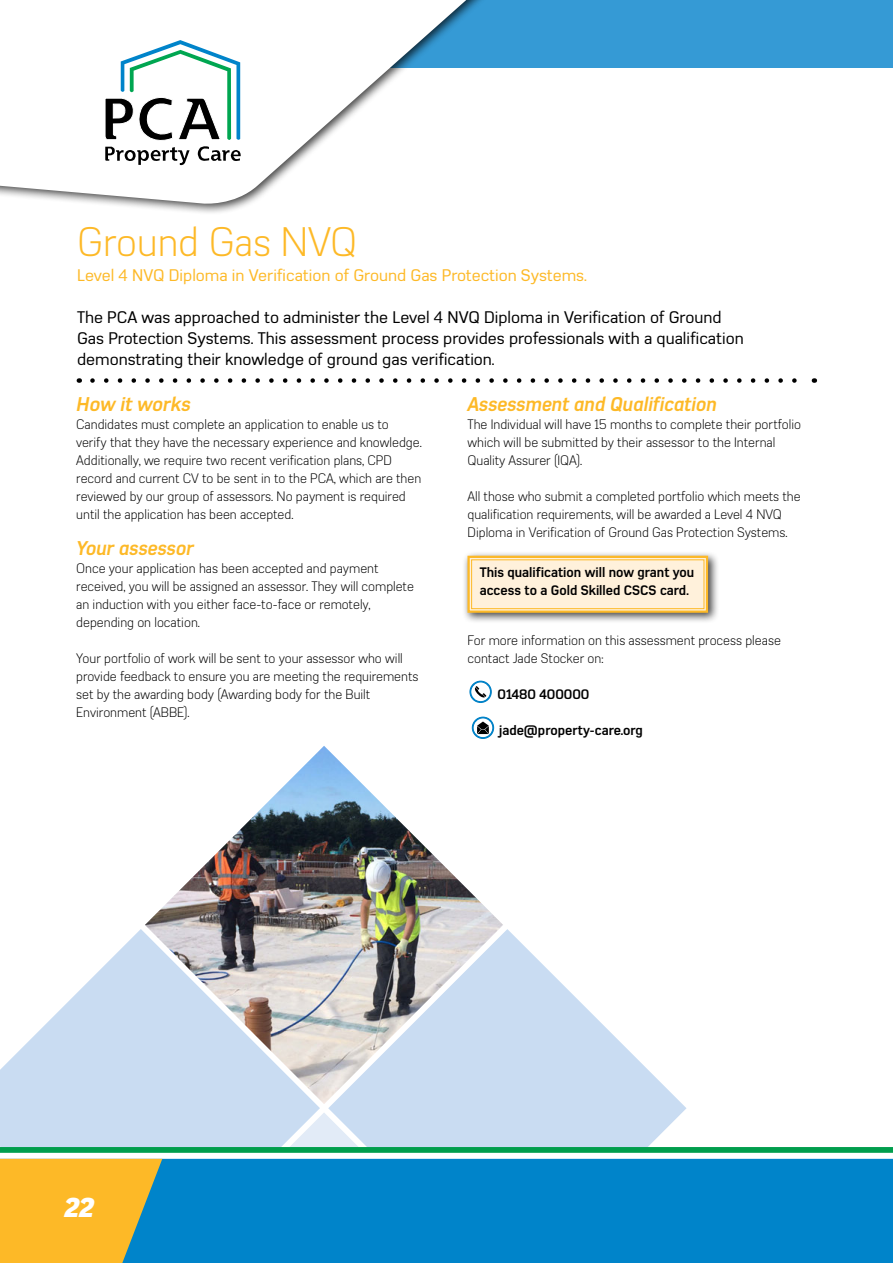
<style>
.page{position:relative;width:893px;height:1263px;background:#fff}
.page>*{position:absolute;margin:0;border:0;box-sizing:border-box;transform-origin:0 0}
.t1{font:300 40.5px "Azbuka";color:#fdb927}
.t2{font:italic 900 33px "Azbuka";color:#fff}
.t3{font:italic 700 19.5px "Azbuka";color:#fdb927}
.t4{font:16.5px/21px "Azbuka";color:#000;scale:1.04 1}
.t5{font:16.5px "Azbuka";color:#fdb927;scale:1.04 1}
.t6{font:300 13.5px/18px "Azbuka";color:#000}
.t7{font:700 13.5px/18px "Azbuka";color:#000}
.s1{font-size:27px}
</style>
<div class="page">
<svg style="left:470px;top:680px;width:22px;height:23px"></svg>
<svg style="left:472px;top:716px;width:22px;height:23px"></svg>
<svg style="left:92px;top:378px;width:705px;height:5px"></svg>
<svg style="left:0;top:929px;width:320px;height:218px;fill:#c9dcf2"></svg>
<svg style="left:161px;top:1112px;width:167px;height:35px;fill:#c9dcf2"></svg>
<svg style="left:328px;top:929px;width:359px;height:218px;fill:#c9dcf2"></svg>
<img style="left:145px;top:746px;width:358px;height:358px">
<div style="left:0;top:1154px;width:893px;height:109px;background:#0084ca"></div>
<div style="left:0;top:1147px;width:893px;height:6px;background:#009e4d"></div>
<div style="left:0;top:1153px;width:893px;height:6px;background:#fff"></div>
<div style="left:11px;top:0;width:882px;height:67px;background:#359ad5"></div>
<div style="left:0;top:0;width:526px;height:216px;background:#000;opacity:.75"></div>
<svg style="left:0;top:0;width:529px;height:206px"></svg>
<svg style="left:104px;top:40px;width:137px;height:126px"></svg>
<div style="left:463px;top:551px;width:257px;height:73px;background:#000;opacity:.75"></div>
<svg style="left:466px;top:555px;width:243px;height:59px"></svg>
<div style="left:471px;top:559px;width:233px;height:50px;border:1px solid #fdb927"></div>
<svg style="left:0;top:1159px;width:162px;height:104px"></svg>
<h1 class="t1" style="left:77px;top:218px;width:281px">Ground Gas NVQ</h1>
<p class="t5" style="left:77px;top:266px;width:492px">Level 4 NVQ Diploma in Verification of Ground Gas Protection Systems.</p>
<p class="t4" style="left:77px;top:307px;width:643px">The PCA was approached to administer the Level 4 NVQ Diploma in Verification of Ground<br>Gas Protection Systems. This assessment process provides professionals with a qualification demonstrating their knowledge of ground gas verification.</p>
<h3 class="t3" style="left:76px;top:393px;width:116px">How it works</h3>
<p class="t6" style="left:76px;top:416px;width:347px">Candidates must complete an application to enable us to verify that they have the necessary experience and knowledge.<br>Additionally, we require two recent verification plans, CPD record and current CV to be sent in to the PCA, which are then reviewed by our group of assessors. No payment is required until the application has been accepted.</p>
<h3 class="t3" style="left:76px;top:537px;width:119px">Your assessor</h3>
<p class="t6" style="left:76px;top:560px;width:339px">Once your application has been accepted and payment received, you will be assigned an assessor. They will complete an induction with you either face-to-face or remotely, depending on location.</p>
<p class="t6" style="left:76px;top:650px;width:344px">Your portfolio of work will be sent to your assessor who will provide feedback to ensure you are meeting the requirements set by the awarding body (Awarding body for the Built Environment (ABBE).</p>
<h3 class="t3" style="left:467px;top:392px;width:251px">Assessment and Qualification</h3>
<p class="t6" style="left:467px;top:415px;width:335px">The Individual will have 15 months to complete their portfolio which will be submitted by their assessor to the Internal<br>Quality Assurer (IQA).</p>
<p class="t6" style="left:467px;top:487px;width:335px">All those who submit a completed portfolio which meets the qualification requirements, will be awarded a Level 4 NVQ<br>Diploma in Verification of Ground Gas Protection Systems.</p>
<p class="t7" style="left:480px;top:563px;width:216px">This qualification will now grant you access to a Gold Skilled CSCS card.</p>
<p class="t6" style="left:467px;top:631px;width:315px">For more information on this assessment process please contact Jade Stocker on:</p>
<p class="t7" style="left:498px;top:685px;width:93px">01480 400000</p>
<p class="t7" style="left:498px;top:721px;width:146px">jade@property-care.org</p>
<h2 class="t2" style="left:51px;top:1183px;width:50px">22<span class="s1">2</span></h2>
</div>
